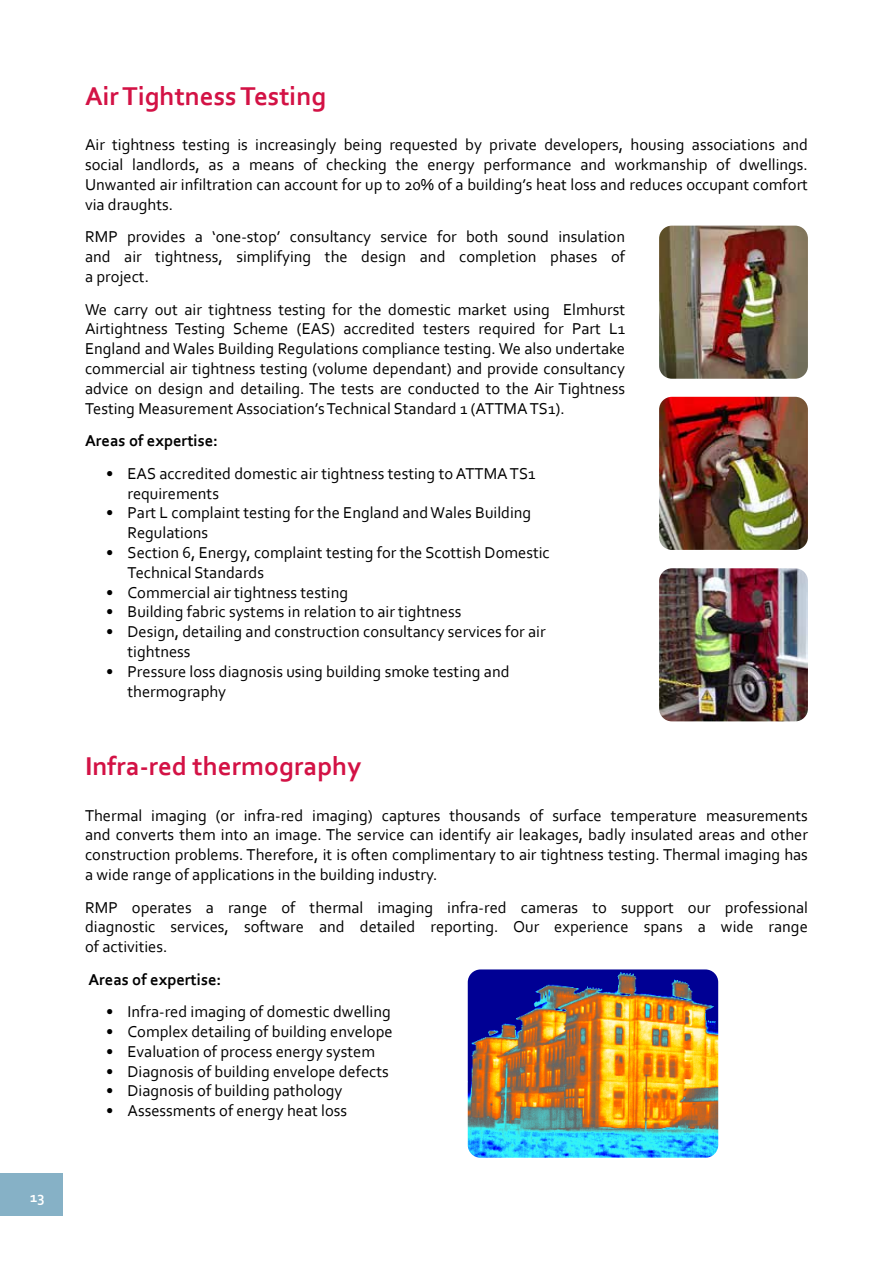
<style>
.page{position:relative;width:893px;height:1263px;background:#fff}
.page>*{position:absolute;margin:0;border:0;box-sizing:border-box;transform-origin:0 0}
.t1{font:700 27px "Corbel";color:#d31245}
.t2{font:16.5px/19.8px "Corbel";color:#000;text-align:justify}
.t3{font:700 16.5px "Corbel";color:#000}
.t4{font:700 15px "Corbel";color:#fff}
</style>
<div class="page">
<div style="left:0;top:1174px;width:63px;height:42px;background:#86b1c6"></div>
<img style="left:468px;top:969px;width:250px;height:189px">
<img style="left:659px;top:226px;width:149px;height:153px">
<img style="left:659px;top:397px;width:149px;height:153px">
<img style="left:659px;top:568px;width:149px;height:153px">
<p class="t4" style="left:30px;top:1187px;width:16px">13</p>
<h1 class="t1" style="left:85px;top:79px;width:243px">Air Tightness Testing</h1>
<p class="t2" style="left:85px;top:135px;width:724px">Air tightness testing is increasingly being requested by private developers, housing associations and social landlords, as a means of checking the energy performance and workmanship of dwellings.<br>Unwanted air infiltration can account for up to 20% of a building’s heat loss and reduces occupant comfort via draughts.</p>
<p class="t2" style="left:85px;top:227px;width:542px">RMP provides a ‘one-stop’ consultancy service for both sound insulation and air tightness, simplifying the design and completion phases of a project.</p>
<p class="t2" style="left:85px;top:299px;width:542px">We carry out air tightness testing for the domestic market using Elmhurst Airtightness Testing Scheme (EAS) accredited testers required for Part L1<br>England and Wales Building Regulations compliance testing. We also undertake commercial air tightness testing (volume dependant) and provide consultancy advice on design and detailing. The tests are conducted to the Air Tightness Testing Measurement Association’s Technical Standard 1 (ATTMA TS1).</p>
<p class="t3" style="left:85px;top:430px;width:134px">Areas of expertise:</p>
<p class="t2" style="left:128px;top:463px;width:409px;text-indent:-21px">• EAS accredited domestic air tightness testing to ATTMA TS1 requirements</p>
<p class="t2" style="left:128px;top:502px;width:405px;text-indent:-21px">• Part L complaint testing for the England and Wales Building<br>Regulations</p>
<p class="t2" style="left:128px;top:542px;width:424px;text-indent:-21px">• Section 6, Energy, complaint testing for the Scottish Domestic<br>Technical Standards</p>
<p class="t2" style="left:106px;top:582px;width:243px">• Commercial air tightness testing</p>
<p class="t2" style="left:106px;top:601px;width:356px">• Building fabric systems in relation to air tightness</p>
<p class="t2" style="left:128px;top:621px;width:419px;text-indent:-21px">• Design, detailing and construction consultancy services for air tightness</p>
<p class="t2" style="left:128px;top:661px;width:383px;text-indent:-21px">• Pressure loss diagnosis using building smoke testing and thermography</p>
<h1 class="t1" style="left:85px;top:749px;width:278px">Infra-red thermography</h1>
<p class="t2" style="left:85px;top:805px;width:724px">Thermal imaging (or infra-red imaging) captures thousands of surface temperature measurements and converts them into an image. The service can identify air leakages, badly insulated areas and other construction problems. Therefore, it is often complimentary to air tightness testing. Thermal imaging has a wide range of applications in the building industry.</p>
<p class="t2" style="left:85px;top:897px;width:724px">RMP operates a range of thermal imaging infra-red cameras to support our professional diagnostic services, software and detailed reporting. Our experience spans a wide range of activities.</p>
<p class="t3" style="left:88px;top:969px;width:134px">Areas of expertise:</p>
<p class="t2" style="left:106px;top:1001px;width:286px">• Infra-red imaging of domestic dwelling</p>
<p class="t2" style="left:106px;top:1021px;width:288px">• Complex detailing of building envelope</p>
<p class="t2" style="left:106px;top:1041px;width:270px">• Evaluation of process energy system</p>
<p class="t2" style="left:106px;top:1061px;width:284px">• Diagnosis of building envelope defects</p>
<p class="t2" style="left:106px;top:1081px;width:238px">• Diagnosis of building pathology</p>
<p class="t2" style="left:106px;top:1100px;width:242px">• Assessments of energy heat loss</p>
</div>
